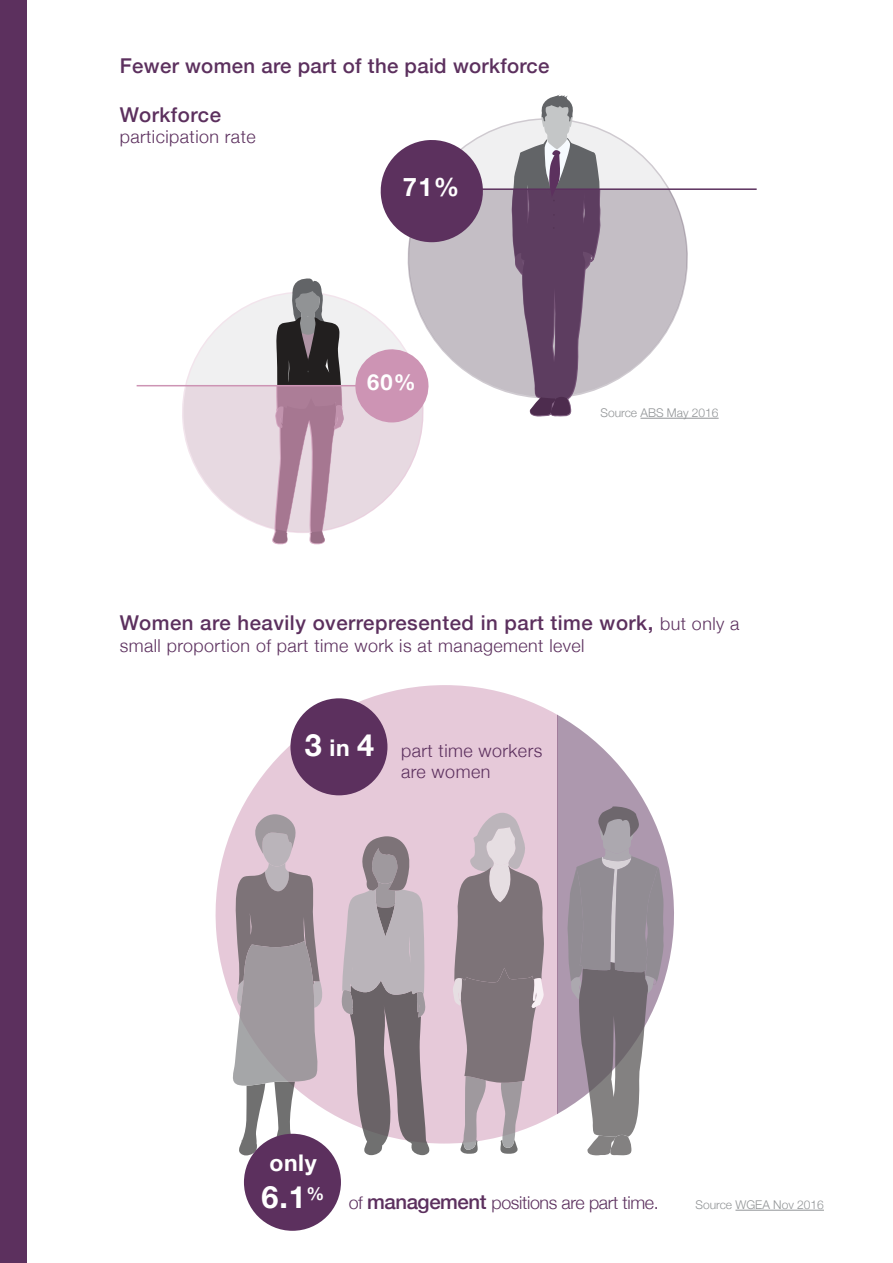
<style>
.page{position:relative;width:893px;height:1263px;background:#fff}
.page>*{position:absolute;margin:0;border:0;box-sizing:border-box;transform-origin:0 0}
.t1{font:700 30.6px "Helvetica Neue";color:#fff}
.t2{font:700 25.5px "Helvetica Neue";color:#fff}
.t3{font:700 22.95px "Helvetica Neue";color:#fff}
.t4{font:700 21.9px "Helvetica Neue";color:#fff}
.t5{font:500 20.4px "Helvetica Neue";letter-spacing:.025em;color:#5c305e}
.t6{font:300 17.85px/21.5px "Helvetica Neue";letter-spacing:.025em;color:#5c305e}
.t7{font:300 17.85px "Helvetica Neue";letter-spacing:-.02em;color:#5c305e}
.t8{font:300 12px "Helvetica Neue";color:#919496}
.s1{font-weight:300;font-size:17.85px}
.s2{font-size:22.95px}
.s3{font-weight:500;font-size:20.4px}
</style>
<div class="page">
<div style="left:0;top:0;width:26px;height:1263px;background:#5c305e"></div>
<svg style="left:215px;top:685px;width:342px;height:458px;fill:#e6c9d9"></svg>
<svg style="left:557px;top:714px;width:117px;height:400px;fill:#ad98ae"></svg>
<svg style="left:567px;top:806px;width:97px;height:349px"></svg>
<svg style="left:340px;top:836px;width:91px;height:319px;background:#ac9fa7"></svg>
<svg style="left:233px;top:814px;width:92px;height:341px;background:#b2a8ae"></svg>
<svg style="left:452px;top:813px;width:93px;height:341px;background:#ad9fa7"></svg>
<hr style="left:137px;top:385px;width:283px;height:1px;background:#cd94b4">
<svg style="left:183px;top:278px;width:244px;height:267px"></svg>
<svg style="left:408px;top:125px;width:280px;height:273px"></svg>
<svg style="left:408px;top:190px;width:279px;height:207px;fill:#c4bec5"></svg>
<svg style="left:506px;top:94px;width:95px;height:323px"></svg>
<hr style="left:427px;top:188px;width:330px;height:2px;background:#5c315e">
<svg style="left:380px;top:138px;width:105px;height:104px"></svg>
<div style="left:244px;top:1134px;width:97px;height:97px;background:#5c305e;border-radius:50%"></div>
<div style="left:290px;top:698px;width:97px;height:97px;background:#5c305e;border-radius:50%"></div>
<hr style="left:640px;top:418px;width:79px;height:1px;background:#919496">
<hr style="left:735px;top:1210px;width:89px;height:1px;background:#919496">
<p class="t5" style="left:120px;top:49px;width:431px">Fewer women are part of the paid workforce</p>
<p class="t5" style="left:120px;top:98px;width:103px">Workforce</p>
<p class="t6" style="left:120px;top:125px;width:137px">participation rate</p>
<p class="t2" style="left:403px;top:167px;width:58px">71%</p>
<p class="t4" style="left:367px;top:365px;width:50px">60%</p>
<p class="t8" style="left:600px;top:403px;width:120px">Source ABS May 2016</p>
<p class="t5" style="left:120px;top:606px;width:621px">Women are heavily overrepresented in part time work, <span class="s1">but only a</span></p>
<p class="t6" style="left:120px;top:633px;width:466px">small proportion of part time work is at management level</p>
<h1 class="t1" style="left:305px;top:721px;width:71px">3 <span class="s2">in</span> 4</h1>
<p class="t6" style="left:401px;top:738px;width:143px">part time workers are women</p>
<p class="t3" style="left:269px;top:1144px;width:49px">only</p>
<h1 class="t1" style="left:262px;top:1172px;width:64px">6.1<sup>%</sup></h1>
<p class="t7" style="left:349px;top:1188px;width:312px">of <span class="s3">management</span> positions are part time.</p>
<p class="t8" style="left:695px;top:1195px;width:130px">Source WGEA Nov 2016</p>
</div>
